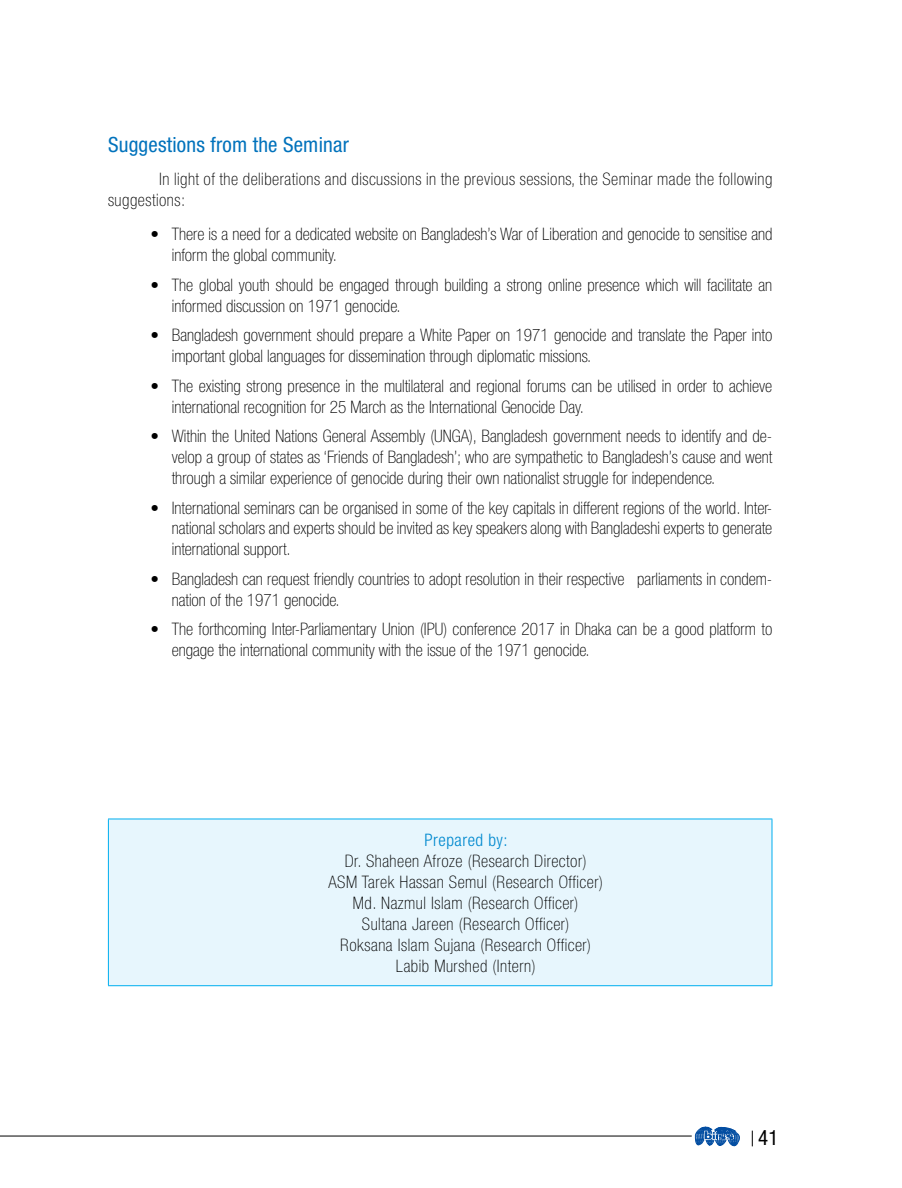
<style>
.page{position:relative;width:902px;height:1188px;background:#fff}
.page>*{position:absolute;margin:0;border:0;box-sizing:border-box;transform-origin:0 0}
.t1{font:condensed 21px "Helvetica Neue";letter-spacing:.01em;color:#0072bc}
.t2{font:condensed 21px "Helvetica Neue";color:#000}
.t3{font:100 condensed 17.25px/21px "Helvetica Neue";color:#000}
.t4{font:100 condensed 17.25px/21px "Helvetica Neue";letter-spacing:.03em;color:#000}
.t5{font:300 condensed 17.25px "Helvetica Neue";letter-spacing:.03em;color:#0089cf}
.s1{font-family:"Stone Serif Std";font-weight:500;font-stretch:normal}
</style>
<div class="page">
<hr style="left:0;top:1136px;width:692px;height:1px;background:#000">
<svg style="left:695px;top:1126px;width:45px;height:21px"></svg>
<svg style="left:752px;top:1131px;width:1px;height:15px"></svg>
<div style="left:108px;top:819px;width:664px;height:167px;background:#e7f6fd"></div>
<hr style="left:108px;top:819px;width:664px;height:1px;background:#00aeef">
<hr style="left:108px;top:819px;width:1px;height:166px;background:#00aeef">
<hr style="left:771px;top:819px;width:1px;height:166px;background:#00aeef">
<hr style="left:108px;top:985px;width:664px;height:1px;background:#00aeef">
<p class="t1" style="left:108px;top:132px;width:242px">Suggestions from the Seminar</p>
<p class="t4" style="left:108px;top:169px;width:666px;text-indent:51px">In light of the deliberations and discussions in the previous sessions, the Seminar made the following suggestions:</p>
<p class="t3" style="left:172px;top:223px;width:602px;text-indent:-21px"><span class="s1">•</span> There is a need for a dedicated website on Bangladesh’s War of Liberation and genocide to sensitise and inform the global community.</p>
<p class="t3" style="left:172px;top:274px;width:602px;text-indent:-21px"><span class="s1">•</span> The global youth should be engaged through building a strong online presence which will facilitate an informed discussion on 1971 genocide.</p>
<p class="t3" style="left:172px;top:324px;width:602px;text-indent:-21px"><span class="s1">•</span> Bangladesh government should prepare a White Paper on 1971 genocide and translate the Paper into important global languages for dissemination through diplomatic missions.</p>
<p class="t3" style="left:172px;top:375px;width:602px;text-indent:-21px"><span class="s1">•</span> The existing strong presence in the multilateral and regional forums can be utilised in order to achieve international recognition for 25 March as the International Genocide Day.</p>
<p class="t3" style="left:172px;top:425px;width:602px;text-align:justify;text-indent:-21px"><span class="s1">•</span> Within the United Nations General Assembly (UNGA), Bangladesh government needs to identify and de&shy;velop a group of states as ‘Friends of Bangladesh’; who are sympathetic to Bangladesh’s cause and went through a similar experience of genocide during their own nationalist struggle for independence.</p>
<p class="t3" style="left:172px;top:497px;width:602px;text-align:justify;text-indent:-21px"><span class="s1">•</span> International seminars can be organised in some of the key capitals in different regions of the world. Inter&shy;national scholars and experts should be invited as key speakers along with Bangladeshi experts to generate international support.</p>
<p class="t3" style="left:172px;top:568px;width:602px;text-indent:-21px"><span class="s1">•</span> Bangladesh can request friendly countries to adopt resolution in their respective parliaments in condem&shy;nation of the 1971 genocide.</p>
<p class="t3" style="left:172px;top:619px;width:602px;text-indent:-21px"><span class="s1">•</span> The forthcoming Inter-Parliamentary Union (IPU) conference 2017 in Dhaka can be a good platform to engage the international community with the issue of the 1971 genocide.</p>
<p class="t5" style="left:424px;top:830px;width:85px">Prepared by:</p>
<p class="t4" style="left:328px;top:851px;width:276px;text-align:center">Dr. Shaheen Afroze (Research Director)<br>ASM Tarek Hassan Semul (Research Officer)<br>Md. Nazmul Islam (Research Officer)<br>Sultana Jareen (Research Officer)<br>Roksana Islam Sujana (Research Officer)<br>Labib Murshed (Intern)</p>
<p class="t2" style="left:758px;top:1126px;width:22px">41</p>
</div>
